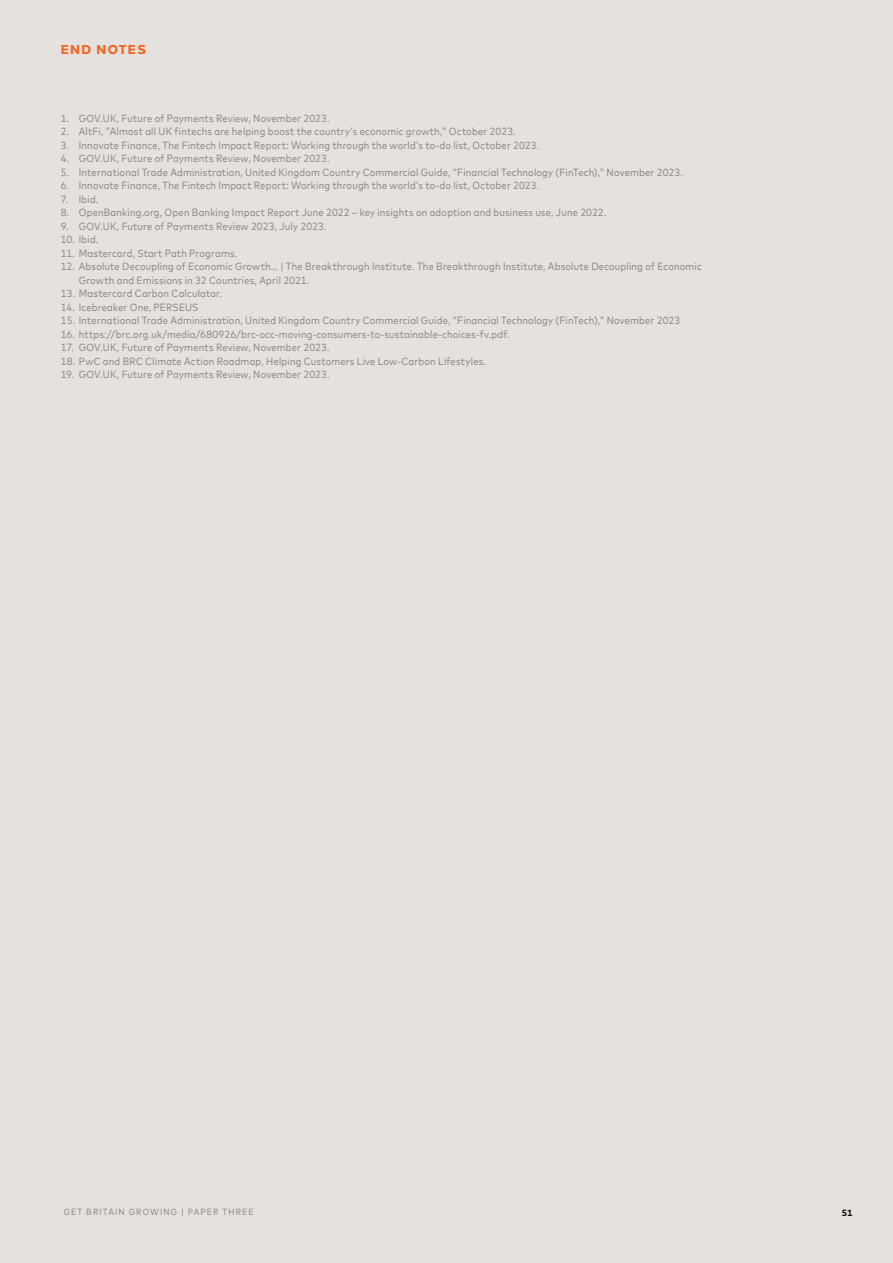
<style>
.page{position:relative;width:893px;height:1263px;background:#e5e1de}
.page>*{position:absolute;margin:0;border:0;box-sizing:border-box;transform-origin:0 0}
.t1{font:800 12.75px "Mark Offc For MC";letter-spacing:.1em;color:#f26522}
.t2{font:10.5px/13.5px "Mark For MC Nrw";letter-spacing:.02em;color:#8d8b89}
.t3{font:9px "Mark For MC Nrw";letter-spacing:.13em;color:#8d8b89}
.t4{font:700 9px "Mark Offc For MC";color:#000}
</style>
<div class="page">
<p class="t1" style="left:61px;top:40px;width:87px">END NOTES</p>
<p class="t2" style="left:61px;top:110px;width:270px">1. GOV.UK, Future of Payments Review, November 2023.</p>
<p class="t2" style="left:61px;top:124px;width:457px">2. AltFi, “Almost all UK fintechs are helping boost the country’s economic growth,” October 2023.</p>
<p class="t2" style="left:61px;top:137px;width:480px">3. Innovate Finance, The Fintech Impact Report: Working through the world’s to-do list, October 2023.</p>
<p class="t2" style="left:61px;top:151px;width:270px">4. GOV.UK, Future of Payments Review, November 2023.</p>
<p class="t2" style="left:61px;top:164px;width:624px">5. International Trade Administration, United Kingdom Country Commercial Guide, “Financial Technology (FinTech),” November 2023.</p>
<p class="t2" style="left:61px;top:178px;width:480px">6. Innovate Finance, The Fintech Impact Report: Working through the world’s to-do list, October 2023.</p>
<p class="t2" style="left:61px;top:191px;width:39px">7. Ibid.</p>
<p class="t2" style="left:61px;top:205px;width:547px">8. OpenBanking.org, Open Banking Impact Report June 2022 – key insights on adoption and business use, June 2022.</p>
<p class="t2" style="left:61px;top:218px;width:267px">9. GOV.UK, Future of Payments Review 2023, July 2023.</p>
<p class="t2" style="left:61px;top:232px;width:39px">10. Ibid.</p>
<p class="t2" style="left:61px;top:245px;width:178px">11. Mastercard, Start Path Programs.</p>
<p class="t2" style="left:79px;top:259px;width:625px;text-indent:-18px">12. Absolute Decoupling of Economic Growth… | The Breakthrough Institute. The Breakthrough Institute, Absolute Decoupling of Economic<br>Growth and Emissions in 32 Countries, April 2021.</p>
<p class="t2" style="left:61px;top:286px;width:163px">13. Mastercard Carbon Calculator.</p>
<p class="t2" style="left:61px;top:299px;width:139px">14. Icebreaker One, PERSEUS</p>
<p class="t2" style="left:61px;top:313px;width:621px">15. International Trade Administration, United Kingdom Country Commercial Guide, “Financial Technology (FinTech),” November 2023</p>
<p class="t2" style="left:61px;top:326px;width:450px">16. https://brc.org.uk/media/680926/brc-occ-moving-consumers-to-sustainable-choices-fv.pdf.</p>
<p class="t2" style="left:61px;top:340px;width:270px">17. GOV.UK, Future of Payments Review, November 2023.</p>
<p class="t2" style="left:61px;top:353px;width:427px">18. PwC and BRC Climate Action Roadmap, Helping Customers Live Low-Carbon Lifestyles.</p>
<p class="t2" style="left:61px;top:367px;width:270px">19. GOV.UK, Future of Payments Review, November 2023.</p>
<p class="t3" style="left:64px;top:1205px;width:192px">GET BRITAIN GROWING | PAPER THREE</p>
<p class="t4" style="left:842px;top:1206px;width:12px">51</p>
</div>
